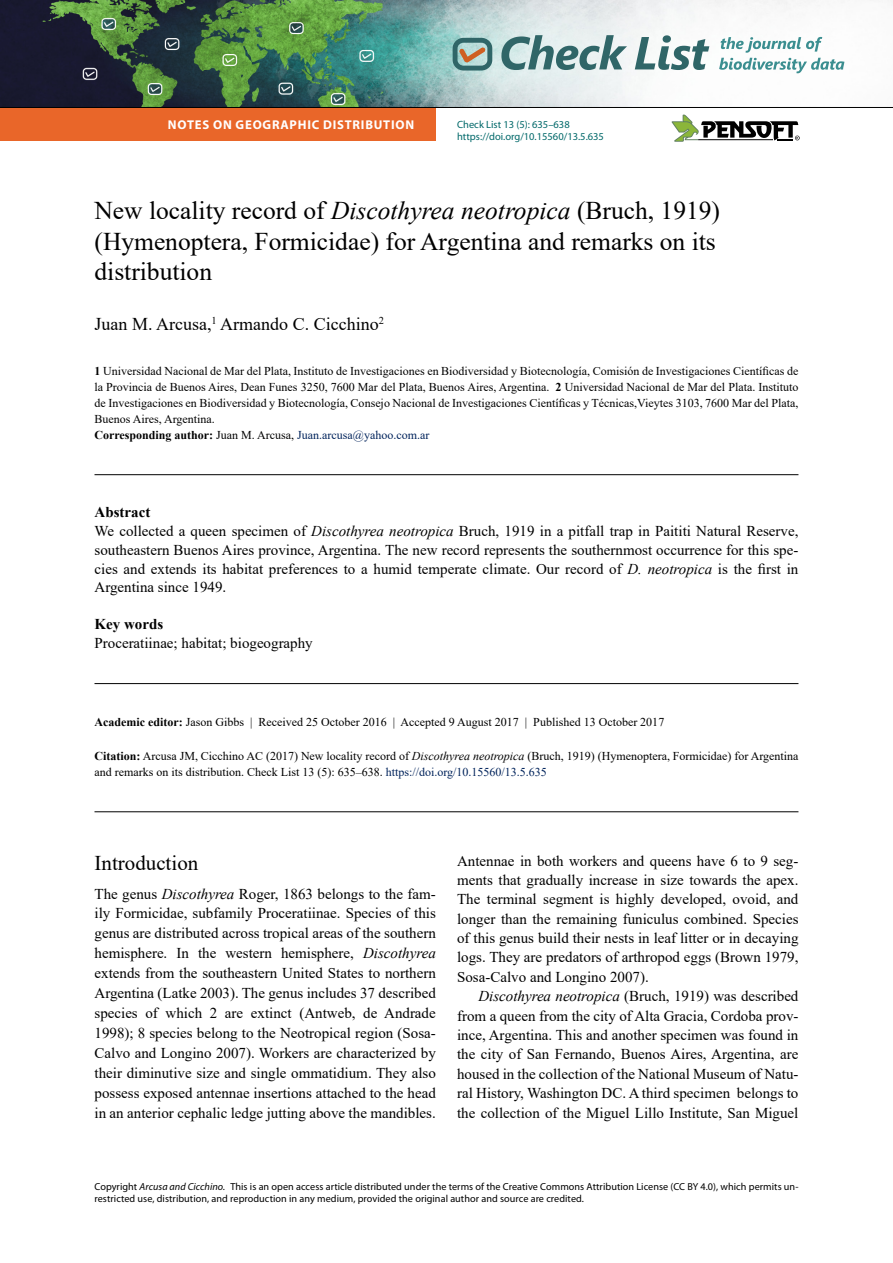
<style>
.page{position:relative;width:893px;height:1263px;background:#fff}
.page>*{position:absolute;margin:0;border:0;box-sizing:border-box;transform-origin:0 0}
.N_title{font:25.5px/30.6px "Times New Roman";color:#000}
.N_Head{font:21px "Times New Roman";color:#000}
.N_authors{font:18px "Times New Roman";color:#000}
.N_body_nind{font:15px/20px "Times New Roman";color:#000;text-align:justify}
.N_body_i{font:15px/19.4px "Times New Roman";color:#000;text-align:justify}
.N_abstract_txt{font:15px/18.8px "Times New Roman";color:#000;text-align:justify}
.N_keywords_txt{font:15px "Times New Roman";color:#000}
.N_abstract{font:700 15px "Times New Roman";color:#000}
.N_keywords{font:700 15px "Times New Roman";color:#000}
.t1{font:700 12.75px "Myriad Pro";letter-spacing:.06em;color:#fff}
.N_affiliations{font:12px/15.9px "Times New Roman";color:#000;text-align:justify}
.N_citation{font:12px/15.9px "Times New Roman";color:#000}
.N_publ_data{font:12px "Times New Roman";color:#000}
.N_Corresponding_auth{font:12px "Times New Roman";color:#00235b}
.t2{font:10.5px/12.8px "Myriad Pro";color:#006869}
.copyright{font:10.2px/12.3px "Myriad Pro";letter-spacing:.005em;color:#000}
.s1{font-style:italic}
.s2{font-weight:700}
.s3{font-weight:700;color:#000}
.s4{color:#000}
.s5{color:#00235b}
</style>
<div class="page">
<img style="left:0;top:0;width:893px;height:107px">
<svg style="left:453px;top:38px;width:39px;height:33px"></svg>
<svg style="left:501px;top:35px;width:126px;height:35px;background:#97b4b5"></svg>
<svg style="left:635px;top:35px;width:74px;height:35px"></svg>
<svg style="left:719px;top:37px;width:125px;height:36px"></svg>
<hr style="left:94px;top:474px;width:704px;height:1px;background:#000">
<hr style="left:94px;top:683px;width:704px;height:1px;background:#000">
<hr style="left:94px;top:811px;width:704px;height:1px;background:#000">
<svg style="left:672px;top:115px;width:128px;height:27px"></svg>
<div style="left:0;top:108px;width:436px;height:32px;background:#e96629"></div>
<hr style="left:0;top:107px;width:893px;height:1px;background:#000">
<p class="t1" style="left:168px;top:116px;width:248px">NOTES ON GEOGRAPHIC DISTRIBUTION</p>
<p class="t2" style="left:457px;top:117px;width:148px">Check List 13 (5): 635–638 https://doi.org/10.15560/13.5.635</p>
<p class="N_title" style="left:94px;top:195px;width:627px">New locality record of <span class="s1">Discothyrea neotropica</span> (Bruch, 1919) (Hymenoptera, Formicidae) for Argentina and remarks on its distribution</p>
<p class="N_authors" style="left:94px;top:312px;width:291px">Juan M. Arcusa,<sup>1</sup> Armando C. Cicchino<sup>2</sup></p>
<p class="N_affiliations" style="left:94px;top:363px;width:705px"><span class="s2">1</span> Universidad Nacional de Mar del Plata, Instituto de Investigaciones en Biodiversidad y Biotecnología, Comisión de Investigaciones Científicas de la Provincia de Buenos Aires, Dean Funes 3250, 7600 Mar del Plata, Buenos Aires, Argentina. <span class="s2">2</span> Universidad Nacional de Mar del Plata. Instituto de Investigaciones en Biodiversidad y Biotecnología, Consejo Nacional de Investigaciones Científicas y Técnicas,Vieytes 3103, 7600 Mar del Plata, Buenos Aires, Argentina.</p>
<p class="N_Corresponding_auth" style="left:94px;top:426px;width:336px"><span class="s3">Corresponding author:</span> <span class="s4">Juan M. Arcusa,</span> Juan.arcusa@yahoo.com.ar</p>
<p class="N_abstract" style="left:94px;top:501px;width:57px">Abstract</p>
<p class="N_abstract_txt" style="left:94px;top:521px;width:705px">We collected a queen specimen of <span class="s1">Discothyrea neotropica</span> Bruch, 1919 in a pitfall trap in Paititi Natural Reserve, southeastern Buenos Aires province, Argentina. The new record represents the southernmost occurrence for this spe&shy;cies and extends its habitat preferences to a humid temperate climate. Our record of <span class="s1">D. neotropica</span> is the first in Argentina since 1949.</p>
<p class="N_keywords" style="left:94px;top:613px;width:70px">Key words</p>
<p class="N_keywords_txt" style="left:94px;top:632px;width:220px">Proceratiinae; habitat; biogeography</p>
<p class="N_publ_data" style="left:94px;top:713px;width:571px"><span class="s2">Academic editor:</span> Jason Gibbs | Received 25 October 2016 | Accepted 9 August 2017 | Published 13 October 2017</p>
<p class="N_citation" style="left:94px;top:747px;width:705px"><span class="s2">Citation:</span> Arcusa JM, Cicchino AC (2017) New locality record of <span class="s1">Discothyrea neotropica</span> (Bruch, 1919) (Hymenoptera, Formicidae) for Argentina and remarks on its distribution. Check List 13 (5): 635–638. <span class="s5">https://doi.org/10.15560/13.5.635</span></p>
<p class="N_Head" style="left:94px;top:848px;width:105px">Introduction</p>
<p class="N_body_nind" style="left:94px;top:883px;width:343px">The genus <span class="s1">Discothyrea</span> Roger, 1863 belongs to the fam&shy;ily Formicidae, subfamily Proceratiinae. Species of this genus are distributed across tropical areas of the southern hemisphere. In the western hemisphere, <span class="s1">Discothyrea </span>extends from the southeastern United States to northern Argentina (Latke 2003). The genus includes 37 described species of which 2 are extinct (Antweb, de Andrade 1998); 8 species belong to the Neotropical region (Sosa-Calvo and Longino 2007). Workers are characterized by their diminutive size and single ommatidium. They also possess exposed antennae insertions attached to the head in an anterior cephalic ledge jutting above the mandibles.</p>
<p class="N_body_nind" style="left:457px;top:850px;width:343px;line-height:19.4px">Antennae in both workers and queens have 6 to 9 seg&shy;ments that gradually increase in size towards the apex.<br>The terminal segment is highly developed, ovoid, and longer than the remaining funiculus combined. Species of this genus build their nests in leaf litter or in decaying logs. They are predators of arthropod eggs (Brown 1979, Sosa-Calvo and Longino 2007).</p>
<p class="N_body_i" style="left:457px;top:986px;width:343px;text-indent:21px"><span class="s1">Discothyrea neotropica</span> (Bruch, 1919) was described from a queen from the city of Alta Gracia, Cordoba prov&shy;ince, Argentina. This and another specimen was found in the city of San Fernando, Buenos Aires, Argentina, are housed in the collection of the National Museum of Natu&shy;ral History, Washington DC. A third specimen belongs to the collection of the Miguel Lillo Institute, San Miguel</p>
<p class="copyright" style="left:94px;top:1180px;width:705px">Copyright <span class="s1">Arcusa and Cicchino.</span> This is an open access article distributed under the terms of the Creative Commons Attribution License (CC BY 4.0), which permits un&shy;restricted use, distribution, and reproduction in any medium, provided the original author and source are credited.</p>
</div>
